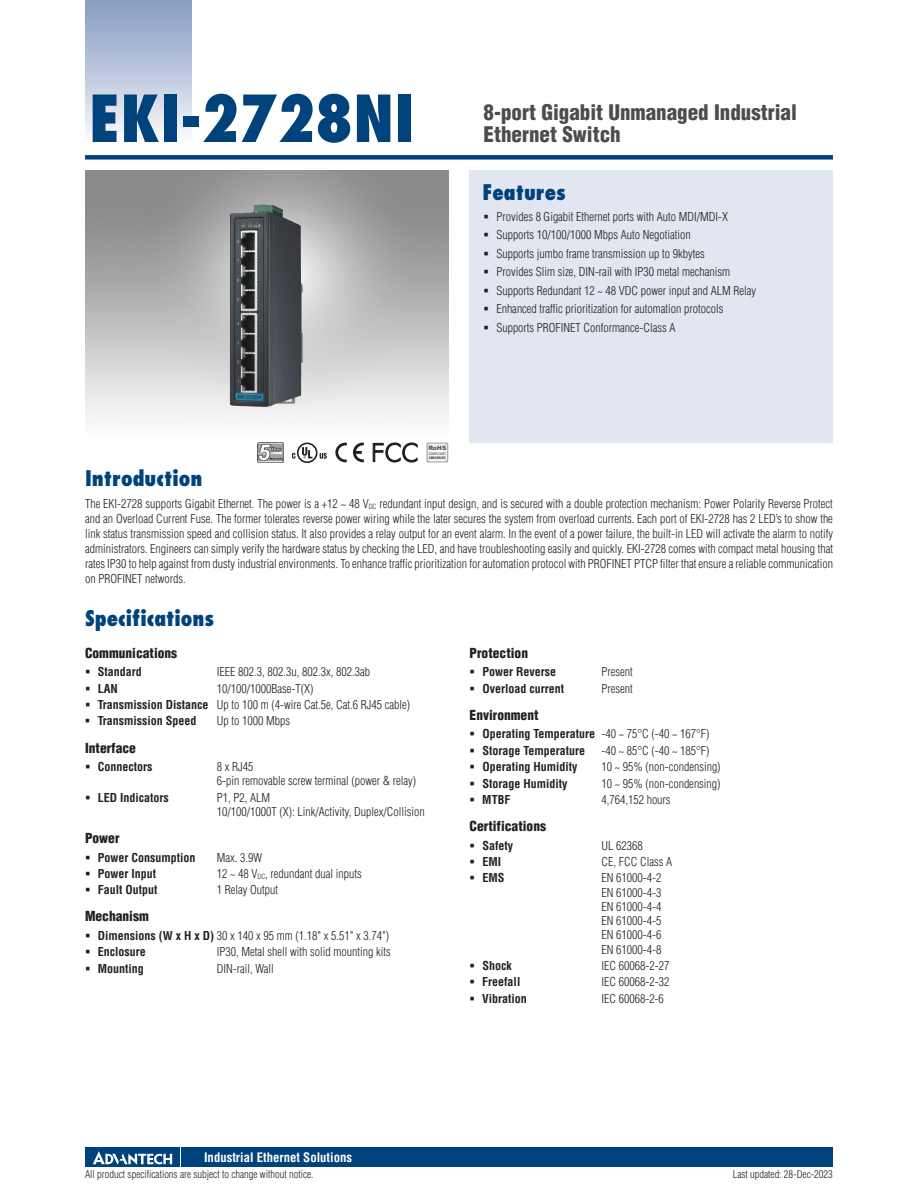
<style>
.page{position:relative;width:918px;height:1188px;background:#fff}
.page>*{position:absolute;margin:0;border:0;box-sizing:border-box;transform-origin:0 0}
.t1{font:800 condensed 63px "Futura";color:#00437c}
.t2{font:900 condensed 21px/22.5px "Helvetica";color:#4e4b4c}
.t3{font:800 condensed 21px "Futura";color:#00437c}
.t4{font:900 condensed 13.5px "Helvetica";color:#241f1f}
.t5{font:700 condensed 12.75px "Helvetica";color:#fff}
.t6{font:300 condensed 12px/14.2px "Helvetica";color:#241f1f}
.t7{font:700 condensed 12px/16.4px "Helvetica";color:#241f1f}
.t8{font:300 condensed 10.5px "Helvetica";color:#241f1f}
.t9{font:900 6px "Arial";color:#5a5758}
.t10{font:700 condensed 3.3px "Helvetica";color:#241f1f;scale:1.11 1}
.t11{font:700 condensed 3.3px "Helvetica";color:#717072;scale:1.05 1}
.s1{font-weight:700}
.s2{font-weight:300}
</style>
<div class="page">
<div style="left:85px;top:155px;width:748px;height:5px;background:#00437c"></div>
<div style="left:85px;top:0;width:106px;height:143px;background:linear-gradient(to bottom,#849bc1,#f9fafc)"></div>
<div style="left:182px;top:1147px;width:651px;height:20px;background:#00437c"></div>
<div style="left:85px;top:1147px;width:95px;height:20px;background:#00437c"></div>
<svg style="left:93px;top:1151px;width:79px;height:14px"></svg>
<div style="left:470px;top:170px;width:363px;height:272px;background:#e1e6f0"></div>
<svg style="left:426px;top:443px;width:22px;height:20px"></svg>
<div style="left:428px;top:444px;width:19px;height:17px;background:#f6f5f5;border-radius:2px"></div>
<svg style="left:335px;top:443px;width:12px;height:19px"></svg>
<svg style="left:353px;top:442px;width:11px;height:21px"></svg>
<div style="left:297px;top:443px;width:20px;height:20px;border:2px solid #241f1f;border-radius:50%"></div>
<svg style="left:302px;top:447px;width:10px;height:11px"></svg>
<svg style="left:320px;top:453px;width:7px;height:6px"></svg>
<svg style="left:292px;top:453px;width:4px;height:6px"></svg>
<img style="left:257px;top:443px;width:26px;height:19px">
<svg style="left:372px;top:442px;width:46px;height:21px"></svg>
<img style="left:217px;top:196px;width:99px;height:220px">
<h1 class="t1" style="left:89px;top:79px;width:327px">EKI-2728NI</h1>
<h2 class="t2" style="left:484px;top:100px;width:315px">8-port Gigabit Unmanaged Industrial<br>Ethernet Switch</h2>
<h2 class="t3" style="left:482px;top:179px;width:85px">Features</h2>
<p class="t9" style="left:428px;top:444px;width:20px">RoHS</p>
<p class="t11" style="left:429px;top:452px;width:18px">COMPLIANT</p>
<p class="t10" style="left:429px;top:456px;width:17px">2002/95/EC</p>
<p class="t6" style="left:496px;top:207px;width:261px;line-height:18.5px">Provides 8 Gigabit Ethernet ports with Auto MDI/MDI-X Supports 10/100/1000 Mbps Auto Negotiation<br>Supports jumbo frame transmission up to 9kbytes<br>Provides Slim size, DIN-rail with IP30 metal mechanism Supports Redundant 12 ~ 48 VDC power input and ALM Relay Enhanced traffic prioritization for automation protocols Supports PROFINET Conformance-Class A</p>
<h2 class="t3" style="left:85px;top:465px;width:119px">Introduction</h2>
<p class="t6" style="left:85px;top:496px;width:750px;line-height:15px;text-align:justify">The EKI-2728 supports Gigabit Ethernet. The power is a +12 ~ 48 V<sub>DC</sub> redundant input design, and is secured with a double protection mechanism: Power Polarity Reverse Protect and an Overload Current Fuse. The former tolerates reverse power wiring while the later secures the system from overload currents. Each port of EKI-2728 has 2 LED’s to show the link status transmission speed and collision status. It also provides a relay output for an event alarm. In the event of a power failure, the built-in LED will activate the alarm to notify administrators. Engineers can simply verify the hardware status by checking the LED, and have troubleshooting easily and quickly. EKI-2728 comes with compact metal housing that rates IP30 to help against from dusty industrial environments. To enhance traffic prioritization for automation protocol with PROFINET PTCP filter that ensure a reliable communication on PROFINET networds.</p>
<h2 class="t3" style="left:85px;top:605px;width:131px">Specifications</h2>
<p class="t4" style="left:85px;top:644px;width:94px">Communications</p>
<p class="t7" style="left:98px;top:664px;width:46px">Standard</p>
<p class="t6" style="left:217px;top:665px;width:155px">IEEE 802.3, 802.3u, 802.3x, 802.3ab</p>
<p class="t7" style="left:98px;top:680px;width:22px">LAN</p>
<p class="t6" style="left:98px;top:680px;width:314px;line-height:16.4px;text-indent:119px">10/100/1000Base-T(X)<br><span class="s1">Transmission Distance</span> Up to 100 m (4-wire Cat.5e, Cat.6 RJ45 cable)<br><span class="s1">Transmission Speed</span></p>
<p class="t6" style="left:217px;top:714px;width:75px">Up to 1000 Mbps</p>
<p class="t4" style="left:85px;top:739px;width:52px">Interface</p>
<p class="t7" style="left:98px;top:758px;width:56px">Connectors</p>
<p class="t6" style="left:217px;top:760px;width:201px">8 x RJ45<br>6-pin removable screw terminal (power &amp; relay)</p>
<p class="t7" style="left:98px;top:789px;width:72px">LED Indicators</p>
<p class="t6" style="left:217px;top:790px;width:209px">P1, P2, ALM<br>10/100/1000T (X): Link/Activity, Duplex/Collision</p>
<p class="t4" style="left:85px;top:830px;width:36px">Power</p>
<p class="t7" style="left:98px;top:849px;width:99px">Power Consumption</p>
<p class="t6" style="left:217px;top:850px;width:47px">Max. 3.9W</p>
<p class="t7" style="left:98px;top:865px;width:60px">Power Input</p>
<p class="t6" style="left:217px;top:866px;width:147px">12 ~ 48 V<sub>DC</sub>, redundant dual inputs</p>
<p class="t7" style="left:98px;top:882px;width:61px">Fault Output</p>
<p class="t6" style="left:217px;top:883px;width:63px">1 Relay Output</p>
<p class="t4" style="left:85px;top:908px;width:65px">Mechanism</p>
<p class="t6" style="left:98px;top:927px;width:293px;line-height:16.4px"><span class="s1">Dimensions (W x H x D)</span> 30 x 140 x 95 mm (1.18" x 5.51" x 3.74")<br><span class="s1">Enclosure</span></p>
<p class="t6" style="left:217px;top:945px;width:175px">IP30, Metal shell with solid mounting kits</p>
<p class="t7" style="left:98px;top:960px;width:48px">Mounting</p>
<p class="t6" style="left:217px;top:961px;width:59px">DIN-rail, Wall</p>
<p class="t4" style="left:470px;top:644px;width:60px">Protection</p>
<p class="t7" style="left:482px;top:664px;width:75px">Power Reverse</p>
<p class="t6" style="left:601px;top:665px;width:33px">Present</p>
<p class="t7" style="left:482px;top:680px;width:83px">Overload current</p>
<p class="t6" style="left:601px;top:681px;width:33px">Present</p>
<p class="t4" style="left:470px;top:706px;width:70px">Environment</p>
<p class="t7" style="left:482px;top:726px;width:229px">Operating Temperature <span class="s2">-40 ~ 75°C (-40 ~ 167°F)<br></span>Storage Temperature</p>
<p class="t6" style="left:601px;top:743px;width:110px">-40 ~ 85°C (-40 ~ 185°F)</p>
<p class="t7" style="left:482px;top:759px;width:97px">Operating Humidity</p>
<p class="t6" style="left:601px;top:760px;width:121px">10 ~ 95% (non-condensing)</p>
<p class="t7" style="left:482px;top:775px;width:87px">Storage Humidity</p>
<p class="t6" style="left:601px;top:776px;width:121px">10 ~ 95% (non-condensing)</p>
<p class="t7" style="left:482px;top:791px;width:30px">MTBF</p>
<p class="t6" style="left:601px;top:792px;width:71px">4,764,152 hours</p>
<p class="t4" style="left:470px;top:818px;width:78px">Certifications</p>
<p class="t7" style="left:482px;top:837px;width:32px">Safety</p>
<p class="t6" style="left:601px;top:838px;width:43px">UL 62368</p>
<p class="t7" style="left:482px;top:853px;width:20px">EMI</p>
<p class="t6" style="left:601px;top:854px;width:72px">CE, FCC Class A</p>
<p class="t7" style="left:482px;top:870px;width:24px">EMS</p>
<p class="t6" style="left:601px;top:871px;width:61px;text-align:justify">EN 61000-4-2<br>EN 61000-4-3<br>EN 61000-4-4<br>EN 61000-4-5<br>EN 61000-4-6<br>EN 61000-4-8</p>
<p class="t7" style="left:482px;top:957px;width:31px">Shock</p>
<p class="t6" style="left:601px;top:958px;width:69px">IEC 60068-2-27</p>
<p class="t7" style="left:482px;top:974px;width:40px">Freefall</p>
<p class="t6" style="left:601px;top:975px;width:69px">IEC 60068-2-32</p>
<p class="t7" style="left:482px;top:990px;width:46px">Vibration</p>
<p class="t6" style="left:601px;top:991px;width:64px">IEC 60068-2-6</p>
<p class="t5" style="left:204px;top:1149px;width:150px">Industrial Ethernet Solutions</p>
<p class="t8" style="left:85px;top:1167px;width:230px">All product specifications are subject to change without notice.</p>
<p class="t8" style="left:733px;top:1167px;width:102px">Last updated: 28-Dec-2023</p>
</div>
